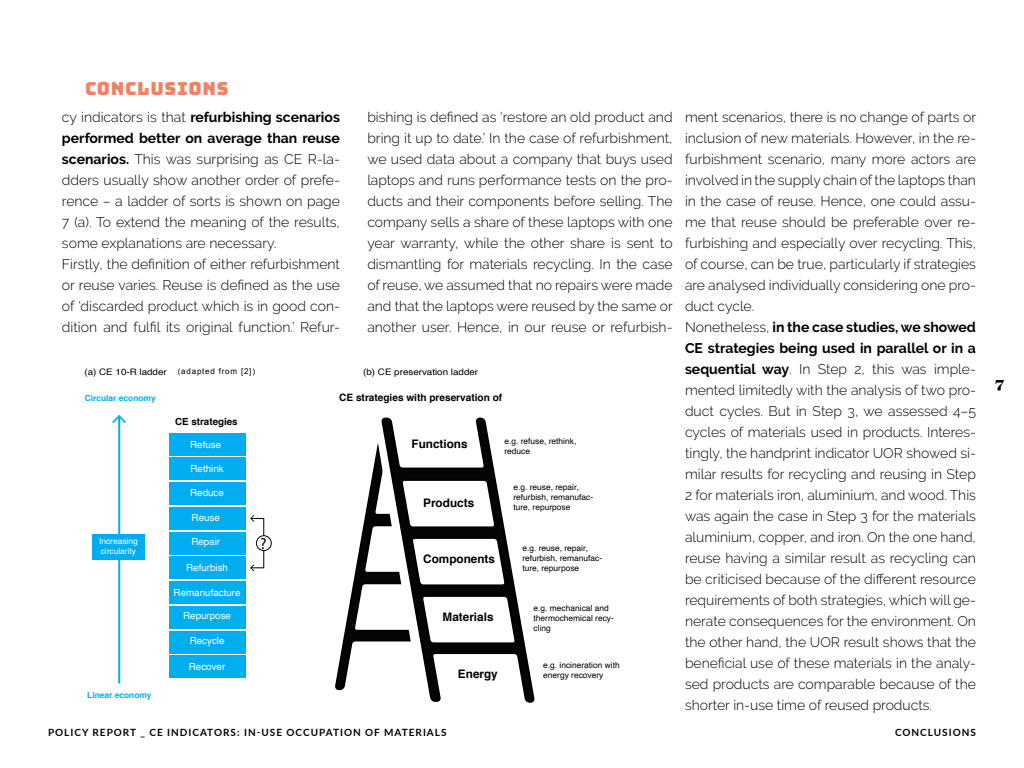
<style>
.page{position:relative;width:1024px;height:768px;background:#fff}
.page>*{position:absolute;margin:0;border:0;box-sizing:border-box;transform-origin:0 0}
.t1{font:18px "Bungee";letter-spacing:.04em;color:#f48166}
.t2{font:16px "Myriad Pro";color:#000001}
.t3{font:16px "Utopia Std Black Headline";color:#000001}
.t4{font:300 14px/21px "Raleway";color:#000001}
.t5{font:700 11.8px "Helvetica";color:#000001}
.t6{font:700 10.1px "Helvetica";color:#000001}
.t7{font:700 10px "Lato";letter-spacing:.1em;color:#000001}
.t8{font:9.8px "Helvetica";color:#fff}
.t9{font:700 9.8px "Helvetica";color:#000001}
.t10{font:9px "Helvetica";color:#000001;scale:1.09 1}
.t11{font:8.4px/10.1px "Helvetica";color:#000001}
.t12{font:700 8.4px "Helvetica";color:#00aeef}
.t13{font:8.4px/10.1px "Helvetica";color:#fff}
.t14{font:8px "Arial";letter-spacing:.1em;color:#000001}
.s1{font-weight:700}
.s2{font-family:"Helvetica";font-size:9px}
</style>
<div class="page">
<svg style="left:336px;top:482px;width:35px;height:209px"></svg>
<svg style="left:371px;top:443px;width:9px;height:199px"></svg>
<svg style="left:250px;top:515px;width:4px;height:7px"></svg>
<svg style="left:250px;top:564px;width:4px;height:7px"></svg>
<hr style="left:118px;top:417px;width:2px;height:266px;background:#00aeef">
<svg style="left:112px;top:415px;width:14px;height:8px"></svg>
<div style="left:92px;top:534px;width:53px;height:25px;background:#00aeef"></div>
<div style="left:169px;top:433px;width:76px;height:22px;background:#00aeef"></div>
<div style="left:169px;top:458px;width:76px;height:22px;background:#00aeef"></div>
<div style="left:169px;top:483px;width:76px;height:22px;background:#00aeef"></div>
<div style="left:169px;top:507px;width:76px;height:23px;background:#00aeef"></div>
<div style="left:169px;top:532px;width:76px;height:22px;background:#00aeef"></div>
<div style="left:169px;top:557px;width:76px;height:22px;background:#00aeef"></div>
<div style="left:169px;top:606px;width:76px;height:22px;background:#00aeef"></div>
<div style="left:169px;top:631px;width:76px;height:22px;background:#00aeef"></div>
<div style="left:169px;top:656px;width:76px;height:22px;background:#00aeef"></div>
<div style="left:169px;top:582px;width:76px;height:22px;background:#00aeef"></div>
<div style="left:256px;top:535px;width:16px;height:16px;border:1px solid #000001;border-radius:50%"></div>
<svg style="left:380px;top:417px;width:155px;height:286px"></svg>
<p class="t1" style="left:85px;top:78px;width:145px">CONCLUSIONS</p>
<p class="t4" style="left:62px;top:107px;width:280px">cy indicators is that <span class="s1">refurbishing scenarios performed better on average than reuse scenarios.</span> This was surprising as CE R-la&shy;dders usually show another order of prefe&shy;rence – a ladder of sorts is shown on page 7 (a). To extend the meaning of the results, some explanations are necessary.<br>Firstly, the definition of either refurbishment or reuse varies. Reuse is defined as the use of ‘discarded product which is in good con&shy;dition and fulfil its original function.’ Refur-</p>
<p class="t4" style="left:685px;top:107px;width:293px">ment scenarios, there is no change of parts or inclusion of new materials. However, in the re&shy;furbishment scenario, many more actors are involved in the supply chain of the laptops than in the case of reuse. Hence, one could assu&shy;me that reuse should be preferable over re&shy;furbishing and especially over recycling. This, of course, can be true, particularly if strategies are analysed individually considering one pro&shy;duct cycle.<br>Nonetheless, <span class="s1">in the case studies, we showed CE strategies being used in parallel or in a sequential way</span>. In Step 2, this was imple&shy;mented limitedly with the analysis of two pro&shy;duct cycles. But in Step 3, we assessed 4–5 cycles of materials used in products. Interes&shy;tingly, the handprint indicator UOR showed si&shy;milar results for recycling and reusing in Step 2 for materials iron, aluminium, and wood. This was again the case in Step 3 for the materials aluminium, copper, and iron. On the one hand, reuse having a similar result as recycling can be criticised because of the different resource requirements of both strategies, which will ge&shy;nerate consequences for the environment. On the other hand, the UOR result shows that the beneficial use of these materials in the analy&shy;sed products are comparable because of the shorter in-use time of reused products.</p>
<p class="t4" style="left:367px;top:107px;width:307px;text-align:justify">bishing is defined as ‘restore an old product and bring it up to date.’ In the case of refurbishment, we used data about a company that buys used laptops and runs performance tests on the pro&shy;ducts and their components before selling. The company sells a share of these laptops with one year warranty, while the other share is sent to dismantling for materials recycling. In the case of reuse, we assumed that no repairs were made and that the laptops were reused by the same or another user. Hence, in our reuse or refurbish-</p>
<p class="t14" style="left:85px;top:366px;width:172px"><span class="s2">(a) CE 10-R ladder</span> (adapted from [2])</p>
<p class="t10" style="left:363px;top:365px;width:107px">(b) CE preservation ladder</p>
<p class="t6" style="left:339px;top:390px;width:164px">CE strategies with preservation of</p>
<p class="t12" style="left:85px;top:392px;width:72px">Circular economy</p>
<p class="t9" style="left:175px;top:413px;width:64px">CE strategies</p>
<p class="t11" style="left:504px;top:436px;width:73px">e.g. refuse, rethink, reduce</p>
<p class="t11" style="left:513px;top:482px;width:81px">e.g. reuse, repair, refurbish, remanufac&shy;ture, repurpose</p>
<p class="t11" style="left:522px;top:543px;width:81px">e.g. reuse, repair, refurbish, remanufac&shy;ture, repurpose</p>
<p class="t11" style="left:534px;top:603px;width:82px">e.g. mechanical and thermochemical recy&shy;cling</p>
<p class="t11" style="left:543px;top:660px;width:78px">e.g. incineration with energy recovery</p>
<p class="t5" style="left:412px;top:434px;width:58px">Functions</p>
<p class="t8" style="left:190px;top:437px;width:33px">Refuse</p>
<p class="t8" style="left:191px;top:461px;width:35px">Rethink</p>
<p class="t8" style="left:190px;top:485px;width:35px">Reduce</p>
<p class="t8" style="left:192px;top:510px;width:30px">Reuse</p>
<p class="t8" style="left:191px;top:534px;width:30px">Repair</p>
<p class="t8" style="left:186px;top:560px;width:43px">Refurbish</p>
<p class="t5" style="left:423px;top:494px;width:52px">Products</p>
<p class="t2" style="left:260px;top:533px;width:8px">?</p>
<p class="t13" style="left:99px;top:536px;width:40px">Increasing circularity</p>
<p class="t5" style="left:423px;top:550px;width:73px">Components</p>
<p class="t8" style="left:174px;top:585px;width:69px">Remanufacture</p>
<p class="t5" style="left:443px;top:607px;width:52px">Materials</p>
<p class="t8" style="left:183px;top:608px;width:49px">Repurpose</p>
<p class="t8" style="left:190px;top:633px;width:36px">Recycle</p>
<p class="t8" style="left:189px;top:659px;width:38px">Recover</p>
<p class="t5" style="left:458px;top:664px;width:41px">Energy</p>
<p class="t12" style="left:87px;top:688px;width:66px">Linear economy</p>
<p class="t7" style="left:48px;top:725px;width:400px">POLICY REPORT _ CE INDICATORS: IN-USE OCCUPATION OF MATERIALS</p>
<p class="t7" style="left:895px;top:725px;width:81px">CONCLUSIONS</p>
<p class="t3" style="left:995px;top:376px;width:11px">7</p>
</div>
